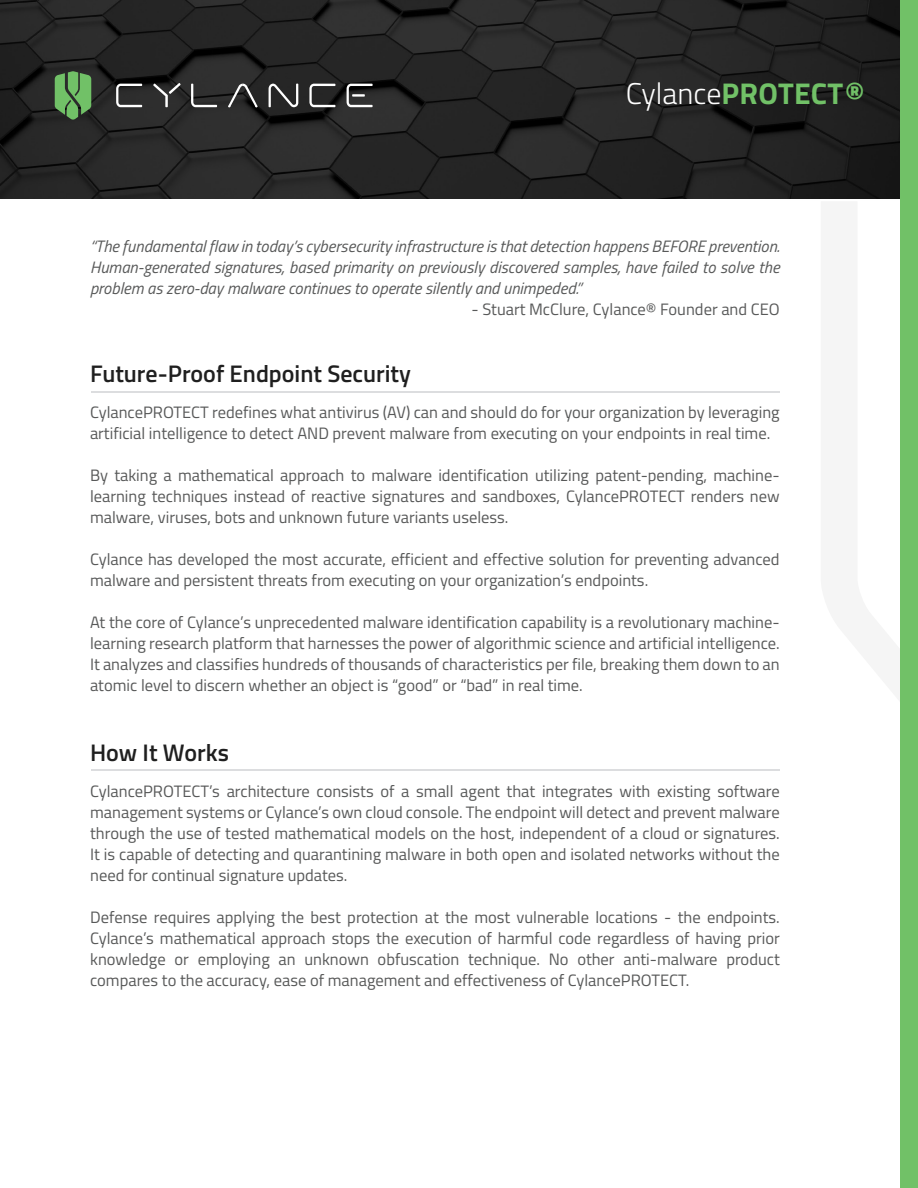
<style>
.page{position:relative;width:918px;height:1188px;background:#fff}
.page>*{position:absolute;margin:0;border:0;box-sizing:border-box;transform-origin:0 0}
.t1{font:700 30px "Titillium";letter-spacing:.01em;color:#71c167}
.t2{font:600 24px "Titillium";color:#1f1f1f}
.t3{font:16.5px/21px "Titillium";color:#585959;text-align:justify}
.t4{font:italic 16.5px/21px "Titillium";color:#585959;text-align:justify}
.s1{font-weight:300;color:#fff}
</style>
<div class="page">
<img style="left:0;top:0;width:900px;height:198px">
<div style="left:900px;top:0;width:18px;height:1188px;background:#71c167"></div>
<hr style="left:92px;top:391px;width:688px;height:2px;background:#dcdddf">
<svg style="left:269px;top:84px;width:29px;height:23px"></svg>
<svg style="left:116px;top:84px;width:26px;height:23px"></svg>
<svg style="left:191px;top:84px;width:26px;height:23px"></svg>
<svg style="left:309px;top:84px;width:26px;height:23px"></svg>
<svg style="left:347px;top:84px;width:26px;height:23px"></svg>
<svg style="left:55px;top:71px;width:36px;height:49px;background:#5b9454"></svg>
<svg style="left:153px;top:83px;width:28px;height:24px"></svg>
<svg style="left:228px;top:84px;width:30px;height:23px"></svg>
<hr style="left:92px;top:769px;width:688px;height:2px;background:#dcdddf">
<h1 class="t1" style="left:626px;top:71px;width:240px"><span class="s1">Cylance</span>PROTECT®</h1>
<p class="t4" style="left:90px;top:235px;width:691px">“The fundamental flaw in today’s cybersecurity infrastructure is that detection happens BEFORE prevention.<br>Human-generated signatures, based primarity on previously discovered samples, have failed to solve the problem as zero-day malware continues to operate silently and unimpeded.”</p>
<p class="t3" style="left:472px;top:298px;width:310px">- Stuart McClure, Cylance® Founder and CEO</p>
<h2 class="t2" style="left:90px;top:356px;width:323px">Future-Proof Endpoint Security</h2>
<p class="t3" style="left:90px;top:401px;width:691px">CylancePROTECT redefines what antivirus (AV) can and should do for your organization by leveraging artificial intelligence to detect AND prevent malware from executing on your endpoints in real time.</p>
<p class="t3" style="left:90px;top:464px;width:691px">By taking a mathematical approach to malware identification utilizing patent-pending, machine&shy;learning techniques instead of reactive signatures and sandboxes, CylancePROTECT renders new malware, viruses, bots and unknown future variants useless.</p>
<p class="t3" style="left:90px;top:548px;width:691px">Cylance has developed the most accurate, efficient and effective solution for preventing advanced malware and persistent threats from executing on your organization’s endpoints.</p>
<p class="t3" style="left:90px;top:611px;width:691px">At the core of Cylance’s unprecedented malware identification capability is a revolutionary machine&shy;learning research platform that harnesses the power of algorithmic science and artificial intelligence.<br>It analyzes and classifies hundreds of thousands of characteristics per file, breaking them down to an atomic level to discern whether an object is “good” or “bad” in real time.</p>
<h2 class="t2" style="left:90px;top:735px;width:140px">How It Works</h2>
<p class="t3" style="left:90px;top:780px;width:691px">CylancePROTECT’s architecture consists of a small agent that integrates with existing software management systems or Cylance’s own cloud console. The endpoint will detect and prevent malware through the use of tested mathematical models on the host, independent of a cloud or signatures.<br>It is capable of detecting and quarantining malware in both open and isolated networks without the need for continual signature updates.</p>
<p class="t3" style="left:90px;top:906px;width:691px">Defense requires applying the best protection at the most vulnerable locations - the endpoints.<br>Cylance’s mathematical approach stops the execution of harmful code regardless of having prior knowledge or employing an unknown obfuscation technique. No other anti-malware product compares to the accuracy, ease of management and effectiveness of CylancePROTECT.</p>
</div>
